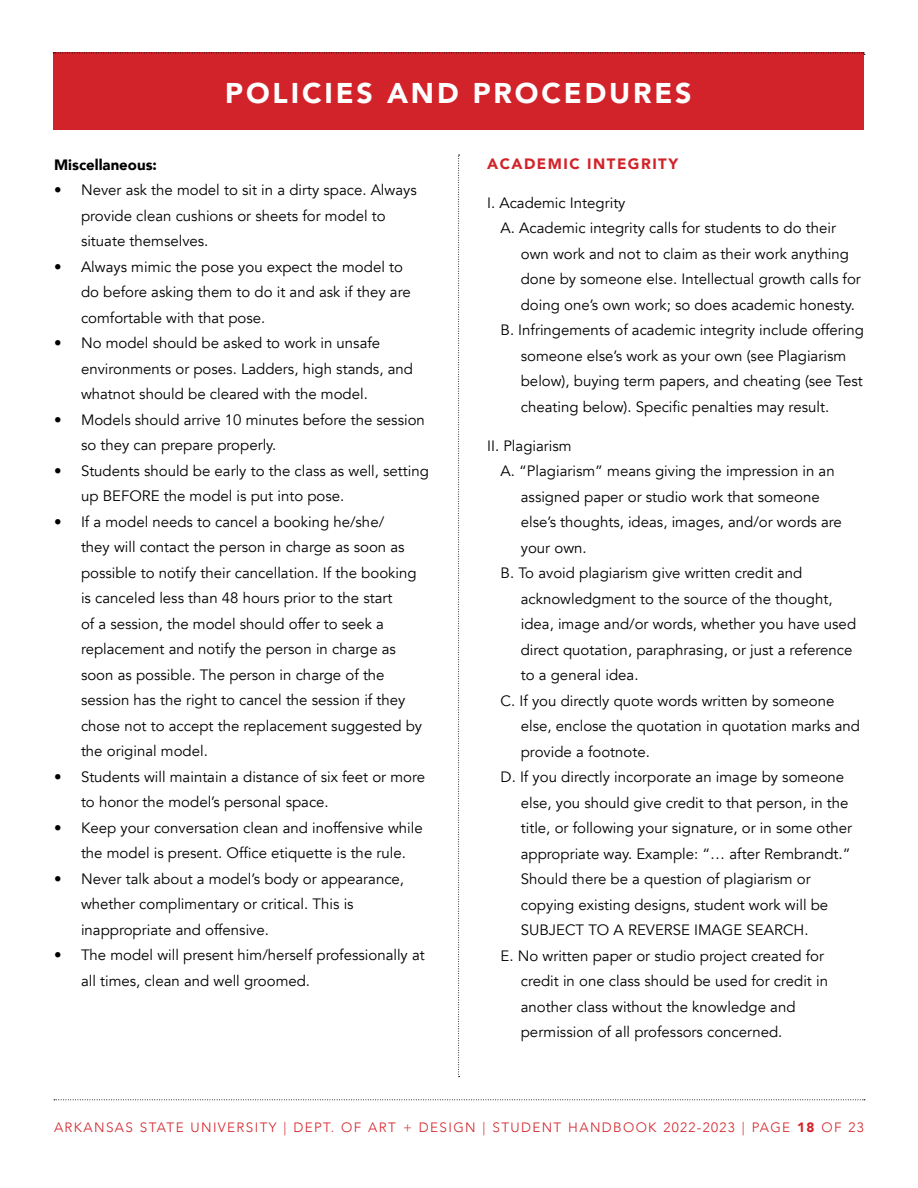
<style>
.page{position:relative;width:918px;height:1188px;background:#fff}
.page>*{position:absolute;margin:0;border:0;box-sizing:border-box;transform-origin:0 0}
.t1{font:900 28.5px "Avenir";letter-spacing:.1em;color:#fff}
.t2{font:15px/25.5px "Avenir";color:#000}
.t3{font:900 15px "Avenir";letter-spacing:.1em;color:#d2232a}
.t4{font:900 15px "Avenir";color:#000}
.t5{font:300 13.5px "Avenir";letter-spacing:.1em;color:#d2232a}
.s1{font-weight:900}
</style>
<div class="page">
<svg style="left:54px;top:1099px;width:811px;height:1px"></svg>
<svg style="left:458px;top:155px;width:2px;height:922px"></svg>
<div style="left:53px;top:52px;width:810px;height:78px;background:#d2232a"></div>
<svg style="left:53px;top:52px;width:812px;height:3px"></svg>
<h1 class="t1" style="left:225px;top:68px;width:468px">POLICIES AND PROCEDURES</h1>
<p class="t4" style="left:54px;top:152px;width:105px">Miscellaneous:</p>
<p class="t2" style="left:81px;top:178px;width:337px;text-indent:-27px">• Never ask the model to sit in a dirty space. Always provide clean cushions or sheets for model to situate themselves.</p>
<p class="t2" style="left:81px;top:254px;width:331px;text-indent:-27px">• Always mimic the pose you expect the model to do before asking them to do it and ask if they are comfortable with that pose.</p>
<p class="t2" style="left:81px;top:331px;width:333px;text-indent:-27px">• No model should be asked to work in unsafe environments or poses. Ladders, high stands, and whatnot should be cleared with the model.</p>
<p class="t2" style="left:81px;top:407px;width:345px;text-indent:-27px">• Models should arrive 10 minutes before the session so they can prepare properly.</p>
<p class="t2" style="left:81px;top:458px;width:350px;text-indent:-27px">• Students should be early to the class as well, setting up BEFORE the model is put into pose.</p>
<p class="t2" style="left:81px;top:509px;width:343px;text-indent:-27px">• If a model needs to cancel a booking he/she/<br>they will contact the person in charge as soon as possible to notify their cancellation. If the booking is canceled less than 48 hours prior to the start<br>of a session, the model should offer to seek a replacement and notify the person in charge as soon as possible. The person in charge of the session has the right to cancel the session if they chose not to accept the replacement suggested by the original model.</p>
<p class="t2" style="left:81px;top:764px;width:346px;text-indent:-27px">• Students will maintain a distance of six feet or more to honor the model’s personal space.</p>
<p class="t2" style="left:81px;top:815px;width:343px;text-indent:-27px">• Keep your conversation clean and inoffensive while the model is present. Office etiquette is the rule.</p>
<p class="t2" style="left:81px;top:866px;width:325px;text-indent:-27px">• Never talk about a model’s body or appearance, whether complimentary or critical. This is inappropriate and offensive.</p>
<p class="t2" style="left:81px;top:943px;width:345px;text-indent:-27px">• The model will present him/herself professionally at all times, clean and well groomed.</p>
<p class="t3" style="left:487px;top:151px;width:193px">ACADEMIC INTEGRITY</p>
<p class="t2" style="left:487px;top:190px;width:140px">I. Academic Integrity</p>
<p class="t2" style="left:501px;top:216px;width:337px">A. Academic integrity calls for students to do their</p>
<p class="t2" style="left:521px;top:241px;width:330px">own work and not to claim as their work anything</p>
<p class="t2" style="left:521px;top:267px;width:342px">done by someone else. Intellectual growth calls for</p>
<p class="t2" style="left:521px;top:292px;width:336px">doing one’s own work; so does academic honesty.</p>
<p class="t2" style="left:501px;top:318px;width:365px">B. Infringements of academic integrity include offering</p>
<p class="t2" style="left:521px;top:343px;width:327px">someone else’s work as your own (see Plagiarism</p>
<p class="t2" style="left:521px;top:369px;width:343px">below), buying term papers, and cheating (see Test</p>
<p class="t2" style="left:521px;top:394px;width:310px">cheating below). Specific penalties may result.</p>
<p class="t2" style="left:487px;top:433px;width:86px">II. Plagiarism</p>
<p class="t2" style="left:501px;top:459px;width:336px">A. “Plagiarism” means giving the impression in an</p>
<p class="t2" style="left:521px;top:484px;width:300px">assigned paper or studio work that someone</p>
<p class="t2" style="left:521px;top:510px;width:323px">else’s thoughts, ideas, images, and/or words are</p>
<p class="t2" style="left:521px;top:535px;width:67px">your own.</p>
<p class="t2" style="left:501px;top:561px;width:303px">B. To avoid plagiarism give written credit and</p>
<p class="t2" style="left:521px;top:586px;width:313px">acknowledgment to the source of the thought,</p>
<p class="t2" style="left:521px;top:612px;width:337px">idea, image and/or words, whether you have used</p>
<p class="t2" style="left:521px;top:637px;width:333px">direct quotation, paraphrasing, or just a reference</p>
<p class="t2" style="left:521px;top:663px;width:119px">to a general idea.</p>
<p class="t2" style="left:501px;top:688px;width:335px">C. If you directly quote words written by someone</p>
<p class="t2" style="left:521px;top:714px;width:341px">else, enclose the quotation in quotation marks and</p>
<p class="t2" style="left:521px;top:739px;width:131px">provide a footnote.</p>
<p class="t2" style="left:501px;top:765px;width:345px">D. If you directly incorporate an image by someone</p>
<p class="t2" style="left:521px;top:790px;width:329px">else, you should give credit to that person, in the</p>
<p class="t2" style="left:521px;top:816px;width:333px">title, or following your signature, or in some other</p>
<p class="t2" style="left:521px;top:841px;width:331px">appropriate way. Example: “… after Rembrandt.”</p>
<p class="t2" style="left:521px;top:867px;width:291px">Should there be a question of plagiarism or</p>
<p class="t2" style="left:521px;top:892px;width:309px">copying existing designs, student work will be</p>
<p class="t2" style="left:521px;top:918px;width:289px">SUBJECT TO A REVERSE IMAGE SEARCH.</p>
<p class="t2" style="left:501px;top:943px;width:325px">E. No written paper or studio project created for</p>
<p class="t2" style="left:521px;top:969px;width:309px">credit in one class should be used for credit in</p>
<p class="t2" style="left:521px;top:994px;width:276px">another class without the knowledge and</p>
<p class="t2" style="left:521px;top:1020px;width:263px">permission of all professors concerned.</p>
<p class="t5" style="left:54px;top:1120px;width:811px">ARKANSAS STATE UNIVERSITY | DEPT. OF ART + DESIGN | STUDENT HANDBOOK 2022-2023 | PAGE <span class="s1">18</span> OF 23</p>
</div>
